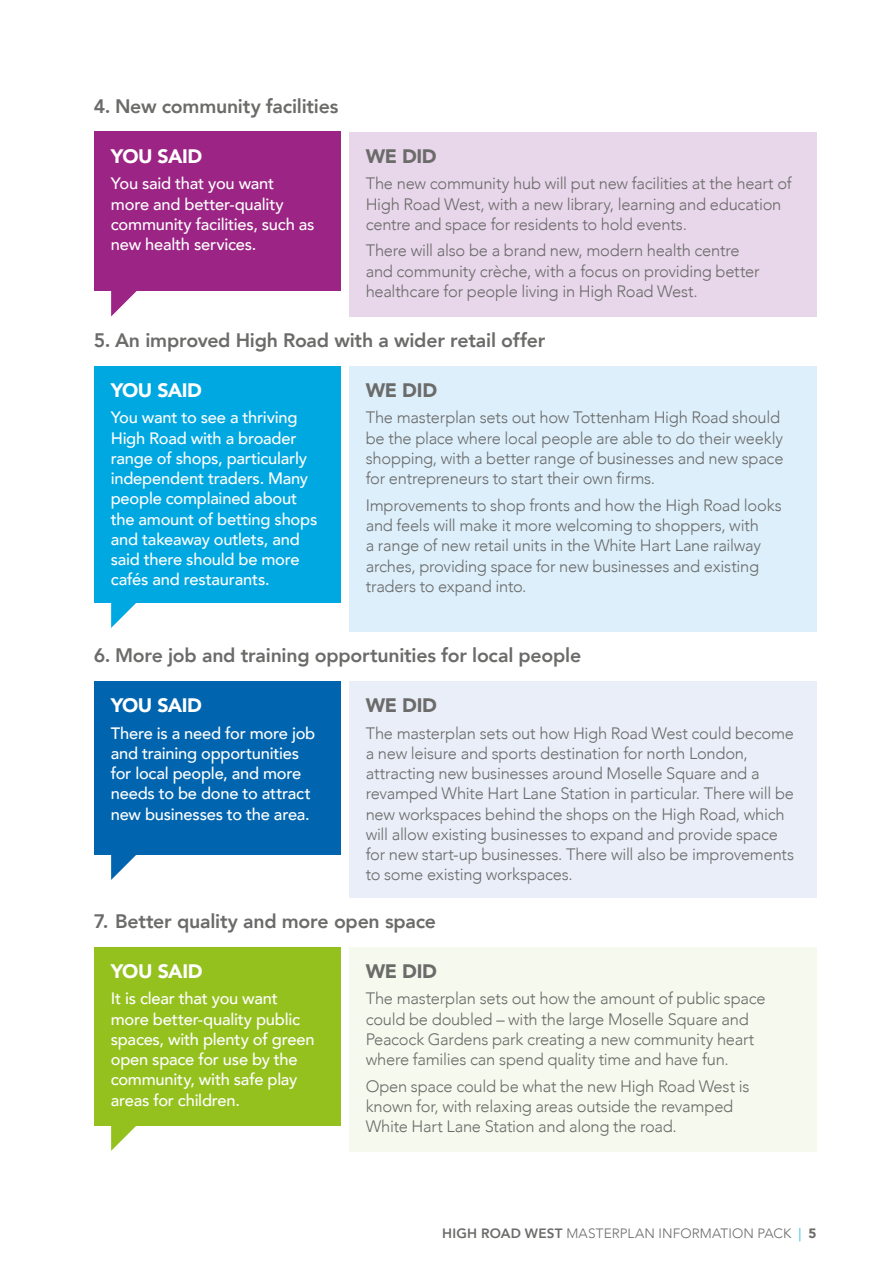
<style>
.page{position:relative;width:893px;height:1263px;background:#fff}
.page>*{position:absolute;margin:0;border:0;box-sizing:border-box;transform-origin:0 0}
.t1{font:800 19.5px "Avenir";letter-spacing:-.01em;color:#6b6b6a}
.t2{font:900 19.5px "Avenir";letter-spacing:-.025em;color:#fff}
.t3{font:900 19.5px "Avenir";letter-spacing:-.015em;color:#6b6b6a}
.t4{font:300 16.5px/20.2px "Avenir";letter-spacing:-.015em;color:#6b6b6a}
.t5{font:500 16.5px/20.2px "Avenir";letter-spacing:-.015em;color:#fff}
.t6{font:300 13.5px "Avenir";letter-spacing:.01em;color:#6b6b6a}
.s1{font-weight:800}
.s2{color:#00a8e2}
.s3{font-weight:900}
</style>
<div class="page">
<div style="left:349px;top:681px;width:467px;height:216px;background:#e9eef8"></div>
<div style="left:94px;top:681px;width:246px;height:173px;background:#0065ae"></div>
<svg style="left:111px;top:854px;width:26px;height:26px"></svg>
<svg style="left:111px;top:1125px;width:26px;height:26px"></svg>
<div style="left:349px;top:947px;width:467px;height:204px;background:#f6f9ed"></div>
<div style="left:94px;top:947px;width:246px;height:178px;background:#95c11f"></div>
<div style="left:349px;top:132px;width:467px;height:184px;background:#e8d6ea"></div>
<div style="left:94px;top:132px;width:247px;height:159px;background:#9b2484"></div>
<svg style="left:111px;top:291px;width:26px;height:25px"></svg>
<svg style="left:111px;top:602px;width:26px;height:26px"></svg>
<div style="left:349px;top:366px;width:467px;height:266px;background:#dceffb"></div>
<div style="left:94px;top:366px;width:246px;height:236px;background:#00a8e2"></div>
<p class="t1" style="left:94px;top:88px;width:246px">4. New community facilities</p>
<p class="t2" style="left:111px;top:139px;width:93px">YOU SAID</p>
<p class="t5" style="left:111px;top:172px;width:205px">You said that you want more and better-quality community facilities, such as new health services.</p>
<p class="t3" style="left:366px;top:139px;width:72px">WE DID</p>
<p class="t4" style="left:366px;top:173px;width:427px">The new community hub will put new facilities at the heart of<br>High Road West, with a new library, learning and education centre and space for residents to hold events.</p>
<p class="t4" style="left:366px;top:241px;width:395px">There will also be a brand new, modern health centre and community crèche, with a focus on providing better healthcare for people living in High Road West.</p>
<p class="t1" style="left:94px;top:323px;width:453px">5. An improved High Road with a wider retail offer</p>
<p class="t2" style="left:111px;top:373px;width:93px">YOU SAID</p>
<p class="t5" style="left:111px;top:407px;width:208px">You want to see a thriving<br>High Road with a broader range of shops, particularly independent traders. Many people complained about the amount of betting shops and takeaway outlets, and said there should be more cafés and restaurants.</p>
<p class="t3" style="left:366px;top:373px;width:73px">WE DID</p>
<p class="t4" style="left:366px;top:408px;width:419px">The masterplan sets out how Tottenham High Road should be the place where local people are able to do their weekly shopping, with a better range of businesses and new space for entrepreneurs to start their own firms.</p>
<p class="t4" style="left:366px;top:495px;width:417px">Improvements to shop fronts and how the High Road looks and feels will make it more welcoming to shoppers, with<br>a range of new retail units in the White Hart Lane railway arches, providing space for new businesses and existing traders to expand into.</p>
<p class="t1" style="left:94px;top:638px;width:489px">6. More job and training opportunities for local people</p>
<p class="t2" style="left:111px;top:688px;width:93px">YOU SAID</p>
<p class="t5" style="left:111px;top:722px;width:206px">There is a need for more job and training opportunities for local people, and more needs to be done to attract new businesses to the area.</p>
<p class="t3" style="left:366px;top:688px;width:73px">WE DID</p>
<p class="t4" style="left:366px;top:723px;width:430px">The masterplan sets out how High Road West could become a new leisure and sports destination for north London, attracting new businesses around Moselle Square and a revamped White Hart Lane Station in particular. There will be new workspaces behind the shops on the High Road, which will allow existing businesses to expand and provide space for new start-up businesses. There will also be improvements to some existing workspaces.</p>
<p class="t1" style="left:94px;top:903px;width:344px">7. Better quality and more open space</p>
<p class="t2" style="left:111px;top:954px;width:93px">YOU SAID</p>
<p class="t5" style="left:111px;top:987px;width:205px">It is clear that you want more better-quality public spaces, with plenty of green open space for use by the community, with safe play areas for children.</p>
<p class="t3" style="left:366px;top:954px;width:73px">WE DID</p>
<p class="t4" style="left:366px;top:988px;width:401px">The masterplan sets out how the amount of public space could be doubled – with the large Moselle Square and Peacock Gardens park creating a new community heart where families can spend quality time and have fun.</p>
<p class="t4" style="left:366px;top:1076px;width:385px">Open space could be what the new High Road West is known for, with relaxing areas outside the revamped<br>White Hart Lane Station and along the road.</p>
<p class="t6" style="left:442px;top:1226px;width:376px"><span class="s1">HIGH ROAD WEST</span> MASTERPLAN INFORMATION PACK <span class="s2">|</span> <span class="s3">5</span></p>
</div>
